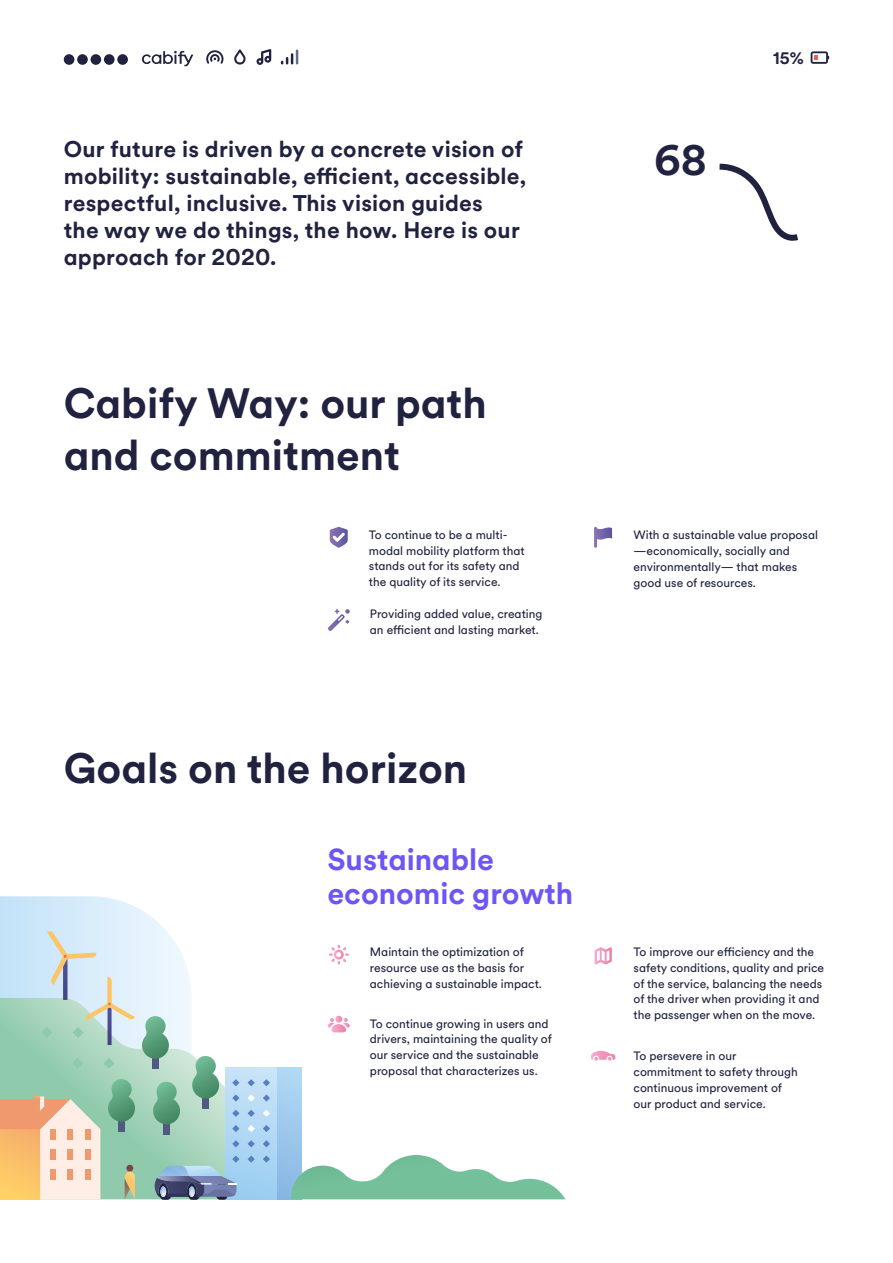
<style>
.page{position:relative;width:893px;height:1263px;background:#fff}
.page>*{position:absolute;margin:0;border:0;box-sizing:border-box;transform-origin:0 0}
.t1{font:700 42px/52.1px "Cabify Circular";color:#212240}
.t2{font:700 30px/34.7px "Cabify Circular";color:#6d55f6}
.Destacado_15pt{font:700 22.5px/27px "Cabify Circular";letter-spacing:.01em;color:#212240}
.t3{font:700 16.5px "Cabify Circular";color:#212240}
._8_10_5{font:12px/15.8px "Cabify Circular";color:#212240}
</style>
<div class="page">
<svg style="left:330px;top:527px;width:18px;height:21px"></svg>
<svg style="left:594px;top:527px;width:18px;height:21px"></svg>
<svg style="left:328px;top:609px;width:22px;height:22px"></svg>
<svg style="left:591px;top:1051px;width:24px;height:9px"></svg>
<svg style="left:595px;top:947px;width:17px;height:17px"></svg>
<svg style="left:328px;top:1016px;width:22px;height:16px"></svg>
<svg style="left:329px;top:945px;width:20px;height:19px"></svg>
<div style="left:277px;top:1067px;width:25px;height:132px;background:linear-gradient(to bottom,#b2daf6,#87b6e3)"></div>
<div style="left:226px;top:1067px;width:51px;height:132px;background:linear-gradient(to bottom,#cbe4f8,#99cdf1)"></div>
<svg style="left:248px;top:1079px;width:7px;height:7px"></svg>
<svg style="left:263px;top:1079px;width:7px;height:7px"></svg>
<svg style="left:248px;top:1094px;width:7px;height:7px"></svg>
<svg style="left:263px;top:1094px;width:7px;height:7px"></svg>
<svg style="left:248px;top:1110px;width:7px;height:7px"></svg>
<svg style="left:263px;top:1110px;width:7px;height:7px"></svg>
<svg style="left:248px;top:1125px;width:7px;height:7px"></svg>
<svg style="left:263px;top:1125px;width:7px;height:7px"></svg>
<svg style="left:248px;top:1140px;width:7px;height:7px"></svg>
<svg style="left:263px;top:1140px;width:7px;height:7px"></svg>
<svg style="left:248px;top:1155px;width:7px;height:8px"></svg>
<svg style="left:263px;top:1155px;width:7px;height:8px"></svg>
<svg style="left:291px;top:1155px;width:274px;height:44px"></svg>
<svg style="left:0;top:896px;width:239px;height:304px"></svg>
<svg style="left:719px;top:163px;width:80px;height:78px"></svg>
<div style="left:64px;top:54px;width:10px;height:11px;background:#212240;border-radius:50%"></div>
<div style="left:77px;top:54px;width:11px;height:11px;background:#212240;border-radius:50%"></div>
<div style="left:91px;top:54px;width:10px;height:11px;background:#212240;border-radius:50%"></div>
<div style="left:104px;top:54px;width:11px;height:11px;background:#212240;border-radius:50%"></div>
<div style="left:117px;top:54px;width:11px;height:11px;background:#212240;border-radius:50%"></div>
<svg style="left:142px;top:51px;width:51px;height:15px"></svg>
<svg style="left:234px;top:49px;width:12px;height:16px"></svg>
<svg style="left:281px;top:50px;width:17px;height:14px"></svg>
<svg style="left:256px;top:49px;width:15px;height:16px"></svg>
<svg style="left:206px;top:50px;width:17px;height:14px"></svg>
<svg style="left:811px;top:51px;width:18px;height:13px"></svg>
<p class="Destacado_15pt" style="left:64px;top:135px;width:464px">Our future is driven by a concrete vision of mobility: sustainable, efficient, accessible, respectful, inclusive. This vision guides<br>the way we do things, the how. Here is our approach for 2020.</p>
<h1 class="t1" style="left:654px;top:133px;width:54px">68</h1>
<h2 class="t1" style="left:64px;top:376px;width:425px">Cabify Way: our path and commitment</h2>
<h3 class="t3" style="left:773px;top:47px;width:32px">15%</h3>
<p class="_8_10_5" style="left:369px;top:526px;width:157px">To continue to be a multi&shy;modal mobility platform that stands out for its safety and the quality of its service.</p>
<p class="_8_10_5" style="left:370px;top:605px;width:174px">Providing added value, creating an efficient and lasting market.</p>
<h2 class="t1" style="left:64px;top:740px;width:405px">Goals on the horizon</h2>
<h3 class="t2" style="left:327px;top:840px;width:247px">Sustainable economic growth</h3>
<p class="_8_10_5" style="left:370px;top:943px;width:173px">Maintain the optimization of resource use as the basis for achieving a sustainable impact.</p>
<p class="_8_10_5" style="left:370px;top:1015px;width:184px">To continue growing in users and drivers, maintaining the quality of our service and the sustainable proposal that characterizes us.</p>
<p class="_8_10_5" style="left:634px;top:527px;width:186px">With a sustainable value proposal —economically, socially and environmentally— that makes good use of resources.</p>
<p class="_8_10_5" style="left:634px;top:943px;width:192px">To improve our efficiency and the safety conditions, quality and price of the service, balancing the needs of the driver when providing it and the passenger when on the move.</p>
<p class="_8_10_5" style="left:634px;top:1048px;width:166px">To persevere in our commitment to safety through continuous improvement of our product and service.</p>
</div>
